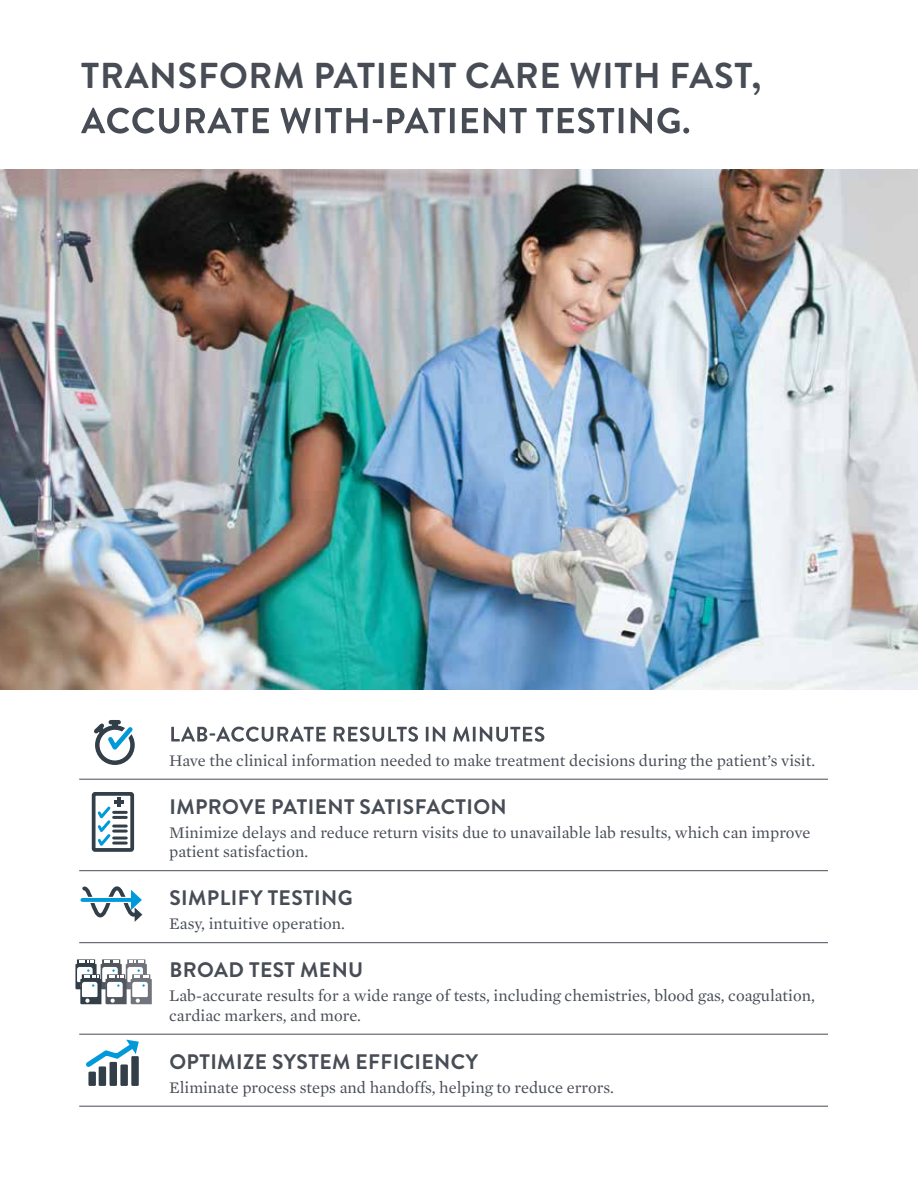
<style>
.page{position:relative;width:918px;height:1188px;background:#fff}
.page>*{position:absolute;margin:0;border:0;box-sizing:border-box;transform-origin:0 0}
.t1{font:700 36px "Brandon Grotesque";letter-spacing:.02em;color:#474c55}
.t2{font:700 21px "Brandon Grotesque";letter-spacing:.02em;color:#474c55}
.t3{font:16.5px/19.5px "Mercury Text G1";color:#474c55}
</style>
<div class="page">
<hr style="left:79px;top:779px;width:749px;height:1px;background:#474c55">
<hr style="left:79px;top:870px;width:749px;height:1px;background:#474c55">
<hr style="left:79px;top:942px;width:749px;height:1px;background:#474c55">
<hr style="left:79px;top:1034px;width:749px;height:1px;background:#474c55">
<hr style="left:79px;top:1106px;width:749px;height:1px;background:#474c55">
<svg style="left:171px;top:727px;width:373px;height:15px"></svg>
<svg style="left:81px;top:108px;width:608px;height:26px"></svg>
<img style="left:0;top:169px;width:918px;height:521px">
<svg style="left:80px;top:886px;width:62px;height:36px"></svg>
<div style="left:88px;top:1072px;width:8px;height:14px;background:#323e48"></div>
<div style="left:99px;top:1066px;width:7px;height:20px;background:#323e48"></div>
<div style="left:110px;top:1062px;width:7px;height:24px;background:#323e48"></div>
<div style="left:120px;top:1064px;width:8px;height:22px;background:#323e48"></div>
<div style="left:131px;top:1056px;width:8px;height:30px;background:#323e48"></div>
<svg style="left:86px;top:1039px;width:53px;height:32px"></svg>
<div style="left:92px;top:792px;width:42px;height:60px;border:4px solid #323e48;border-radius:2px"></div>
<svg style="left:95px;top:797px;width:31px;height:53px"></svg>
<div style="left:95px;top:725px;width:40px;height:40px;border:4px solid #323e48;border-radius:50%"></div>
<svg style="left:94px;top:720px;width:41px;height:38px"></svg>
<svg style="left:75px;top:959px;width:77px;height:45px"></svg>
<h1 class="t1" style="left:81px;top:51px;width:682px">TRANSFORM PATIENT CARE WITH FAST,</h1>
<p class="t3" style="left:169px;top:750px;width:647px">Have the clinical information needed to make treatment decisions during the patient’s visit.</p>
<p class="t2" style="left:169px;top:792px;width:339px">IMPROVE PATIENT SATISFACTION</p>
<p class="t3" style="left:169px;top:822px;width:643px">Minimize delays and reduce return visits due to unavailable lab results, which can improve patient satisfaction.</p>
<p class="t2" style="left:169px;top:883px;width:185px">SIMPLIFY TESTING</p>
<p class="t3" style="left:169px;top:914px;width:177px">Easy, intuitive operation.</p>
<p class="t2" style="left:169px;top:955px;width:196px">BROAD TEST MENU</p>
<p class="t3" style="left:169px;top:986px;width:647px">Lab-accurate results for a wide range of tests, including chemistries, blood gas, coagulation, cardiac markers, and more.</p>
<p class="t2" style="left:169px;top:1047px;width:310px">OPTIMIZE SYSTEM EFFICIENCY</p>
<p class="t3" style="left:169px;top:1077px;width:446px">Eliminate process steps and handoffs, helping to reduce errors.</p>
</div>
